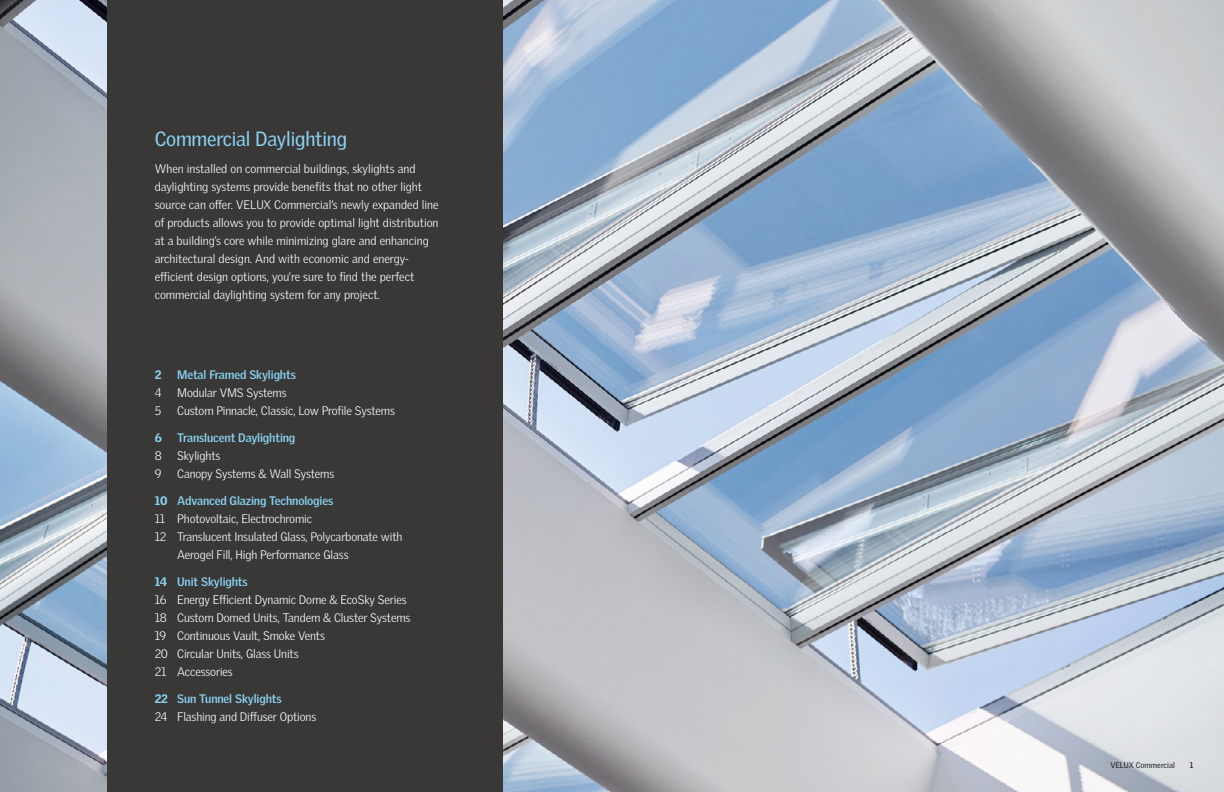
<style>
.page{position:relative;width:1224px;height:792px;background:#fff}
.page>*{position:absolute;margin:0;border:0;box-sizing:border-box;transform-origin:0 0}
.t1{font:20px "Velux Gothic";letter-spacing:-.01em;color:#89d3f4}
.t2{font:300 12px/18px "Velux Gothic";letter-spacing:-.01em;color:#fff}
.t3{font:700 12px "Velux Gothic";letter-spacing:-.01em;color:#89d3f4}
.t4{font:900 12px "Velux Gothic";color:#89d3f4}
.t5{font:8px "Velux Gothic";color:#231f20}
.t6{font:700 8px "Velux Gothic";color:#231f20}
.s1{font-weight:900;color:#89d3f4}
.s2{font-weight:700;color:#89d3f4}
</style>
<div class="page">
<img style="left:0;top:0;width:1224px;height:792px">
<div style="left:107px;top:0;width:396px;height:792px;background:#393837"></div>
<p class="t1" style="left:155px;top:126px;width:194px">Commercial Daylighting</p>
<p class="t2" style="left:155px;top:159px;width:286px">When installed on commercial buildings, skylights and daylighting systems provide benefits that no other light source can offer. VELUX Commercial’s newly expanded line of products allows you to provide optimal light distribution at a building’s core while minimizing glare and enhancing architectural design. And with economic and energy&shy;efficient design options, you’re sure to find the perfect commercial daylighting system for any project.</p>
<p class="t4" style="left:155px;top:367px;width:8px">2</p>
<p class="t3" style="left:177px;top:367px;width:120px">Metal Framed Skylights</p>
<p class="t2" style="left:155px;top:384px;width:8px">4</p>
<p class="t2" style="left:177px;top:384px;width:111px">Modular VMS Systems</p>
<p class="t2" style="left:155px;top:402px;width:8px">5</p>
<p class="t2" style="left:177px;top:402px;width:219px">Custom Pinnacle, Classic, Low Profile Systems</p>
<p class="t4" style="left:155px;top:430px;width:9px">6</p>
<p class="t3" style="left:177px;top:430px;width:120px">Translucent Daylighting</p>
<p class="t2" style="left:155px;top:447px;width:9px">8</p>
<p class="t2" style="left:177px;top:447px;width:45px">Skylights</p>
<p class="t2" style="left:155px;top:465px;width:8px">9</p>
<p class="t2" style="left:177px;top:465px;width:159px">Canopy Systems &amp; Wall Systems</p>
<p class="t2" style="left:155px;top:492px;width:180px"><span class="s1">10</span> <span class="s2">Advanced Glazing Technologies<br></span>11 Photovoltaic, Electrochromic</p>
<p class="t2" style="left:177px;top:528px;width:227px;text-indent:-22px">12 Translucent Insulated Glass, Polycarbonate with<br>Aerogel Fill, High Performance Glass</p>
<p class="t2" style="left:155px;top:573px;width:253px"><span class="s1">14</span> <span class="s2">Unit Skylights<br></span>16 Energy Efficient Dynamic Dome &amp; EcoSky Series</p>
<p class="t2" style="left:155px;top:609px;width:257px">18 Custom Domed Units, Tandem &amp; Cluster Systems</p>
<p class="t2" style="left:155px;top:627px;width:172px">19 Continuous Vault, Smoke Vents</p>
<p class="t2" style="left:155px;top:645px;width:145px">20 Circular Units, Glass Units</p>
<p class="t2" style="left:155px;top:663px;width:80px">21 Accessories</p>
<p class="t2" style="left:155px;top:690px;width:163px"><span class="s1">22</span> <span class="s2">Sun Tunnel Skylights<br></span>24 Flashing and Diffuser Options</p>
<p class="t5" style="left:1110px;top:760px;width:66px">VELUX Commercial</p>
<p class="t6" style="left:1190px;top:760px;width:5px">1</p>
</div>
